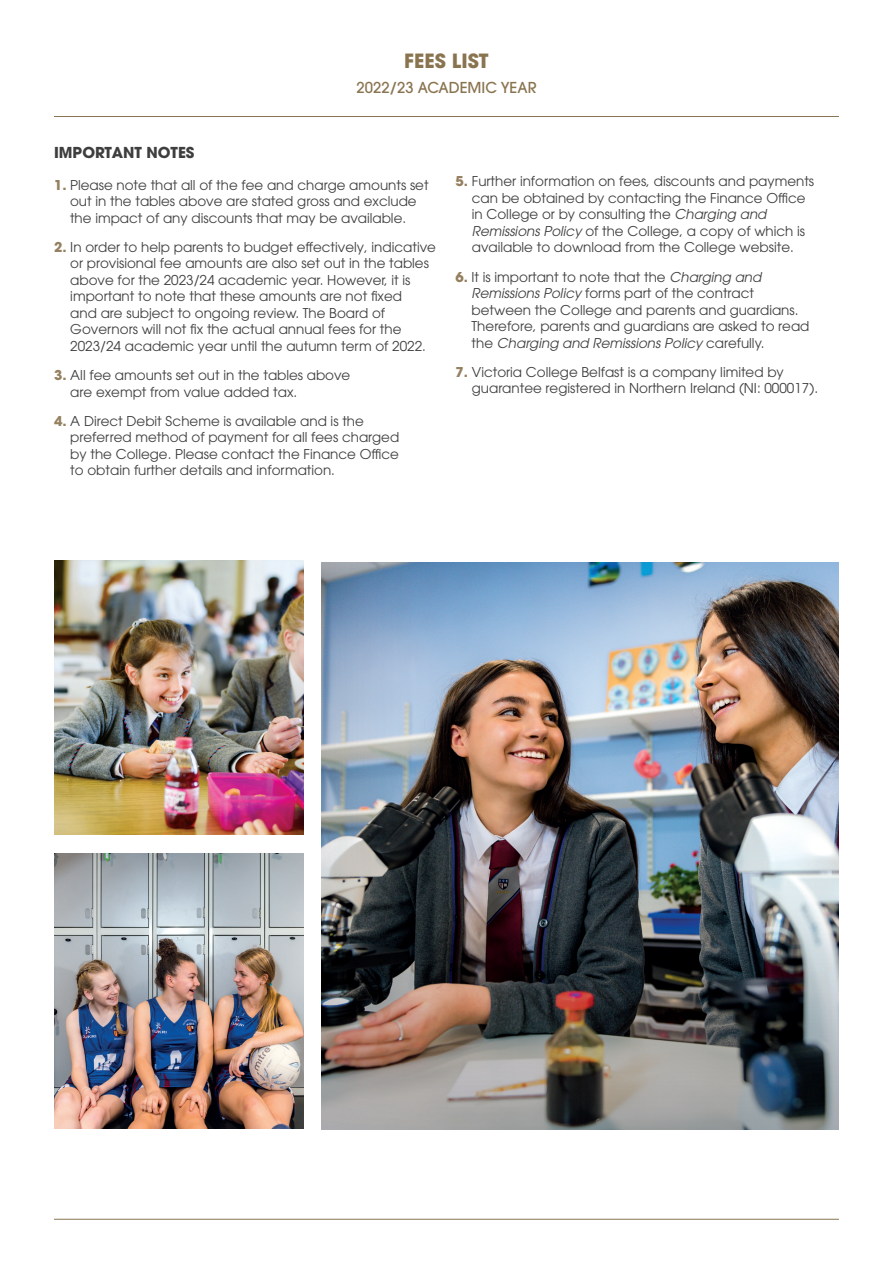
<style>
.page{position:relative;width:893px;height:1263px;background:#fff}
.page>*{position:absolute;margin:0;border:0;box-sizing:border-box;transform-origin:0 0}
.t1{font:700 19.5px "ITC Avant Garde Pro";color:#897450}
.t2{font:500 15px "ITC Avant Garde Pro";color:#897450}
.Body_Copy{font:700 15px "ITC Avant Garde Pro";color:#3e3e3f}
.Body_Copy-2{font:13.5px/16.5px "ITC Avant Garde Pro";color:#3e3e3f}
.s1{font-weight:700;color:#958160}
.s2{font-style:italic}
</style>
<div class="page">
<hr style="left:54px;top:116px;width:785px;height:1px;background:#897450">
<hr style="left:54px;top:1219px;width:785px;height:1px;background:#897450">
<img style="left:322px;top:562px;width:517px;height:568px">
<img style="left:54px;top:561px;width:250px;height:274px">
<img style="left:54px;top:853px;width:250px;height:276px">
<h1 class="t1" style="left:404px;top:48px;width:86px">FEES LIST</h1>
<p class="t2" style="left:356px;top:78px;width:182px">2022/23 ACADEMIC YEAR</p>
<p class="Body_Copy" style="left:54px;top:143px;width:142px">IMPORTANT NOTES</p>
<p class="Body_Copy-2" style="left:54px;top:176px;width:376px;text-align:center"><span class="s1">1.</span> Please note that all of the fee and charge amounts set out in the tables above are stated gross and exclude<br>the impact of any discounts that may be available.</p>
<p class="Body_Copy-2" style="left:70px;top:239px;width:367px;text-indent:-16px"><span class="s1">2.</span> In order to help parents to budget effectively, indicative or provisional fee amounts are also set out in the tables above for the 2023/24 academic year. However, it is important to note that these amounts are not fixed<br>and are subject to ongoing review. The Board of Governors will not fix the actual annual fees for the 2023/24 academic year until the autumn term of 2022.</p>
<p class="Body_Copy-2" style="left:70px;top:367px;width:282px;text-indent:-16px"><span class="s1">3.</span> All fee amounts set out in the tables above are exempt from value added tax.</p>
<p class="Body_Copy-2" style="left:70px;top:413px;width:330px;text-indent:-16px"><span class="s1">4.</span> A Direct Debit Scheme is available and is the preferred method of payment for all fees charged by the College. Please contact the Finance Office to obtain further details and information.</p>
<p class="Body_Copy-2" style="left:472px;top:173px;width:344px;text-indent:-16px"><span class="s1">5.</span> Further information on fees, discounts and payments can be obtained by contacting the Finance Office in College or by consulting the <span class="s2">Charging and Remissions Policy</span> of the College, a copy of which is available to download from the College website.</p>
<p class="Body_Copy-2" style="left:472px;top:268px;width:339px;text-indent:-16px"><span class="s1">6.</span> It is important to note that the <span class="s2">Charging and Remissions Policy</span> forms part of the contract between the College and parents and guardians.<br>Therefore, parents and guardians are asked to read the <span class="s2">Charging and Remissions Policy</span> carefully.</p>
<p class="Body_Copy-2" style="left:472px;top:363px;width:348px;text-indent:-16px"><span class="s1">7.</span> Victoria College Belfast is a company limited by guarantee registered in Northern Ireland (NI: 000017).</p>
</div>
